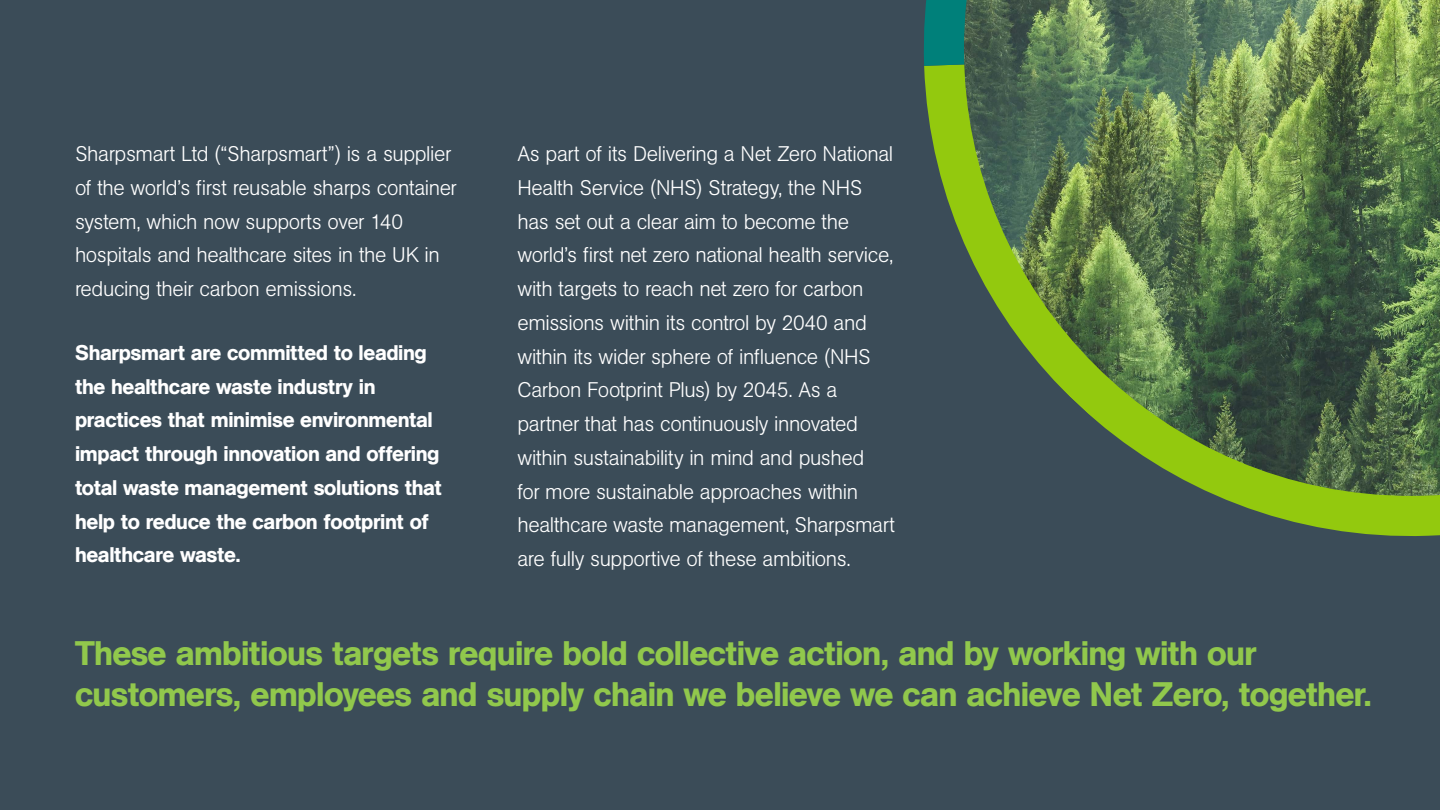
<style>
.page{position:relative;width:1440px;height:810px;background:#3b4c58}
.page>*{position:absolute;margin:0;border:0;box-sizing:border-box;transform-origin:0 0}
.t1{font:500 33.75px/41.2px "AG Book Pro";letter-spacing:-.02em;color:#91c84c}
.t2{font:300 21px/33.8px "AG Book Pro";letter-spacing:-.02em;color:#fff}
.t3{font:500 21px/33.8px "AG Book Pro";letter-spacing:-.015em;color:#fff}
</style>
<div class="page">
<svg style="left:924px;top:66px;width:516px;height:470px"></svg>
<div style="left:923px;top:0;width:41px;height:66px;background:#00807a"></div>
<img style="left:964px;top:0;width:476px;height:496px">
<p class="t2" style="left:75px;top:137px;width:383px">Sharpsmart Ltd (“Sharpsmart”) is a supplier of the world’s first reusable sharps container system, which now supports over 140 hospitals and healthcare sites in the UK in reducing their carbon emissions.</p>
<p class="t3" style="left:75px;top:335px;width:368px">Sharpsmart are committed to leading the healthcare waste industry in practices that minimise environmental impact through innovation and offering total waste management solutions that help to reduce the carbon footprint of healthcare waste.</p>
<p class="t2" style="left:518px;top:137px;width:379px">As part of its Delivering a Net Zero National Health Service (NHS) Strategy, the NHS has set out a clear aim to become the world’s first net zero national health service, with targets to reach net zero for carbon emissions within its control by 2040 and within its wider sphere of influence (NHS Carbon Footprint Plus) by 2045. As a partner that has continuously innovated within sustainability in mind and pushed<br>for more sustainable approaches within healthcare waste management, Sharpsmart are fully supportive of these ambitions.</p>
<p class="t1" style="left:75px;top:632px;width:1299px">These ambitious targets require bold collective action, and by working with our customers, employees and supply chain we believe we can achieve Net Zero, together.</p>
</div>
